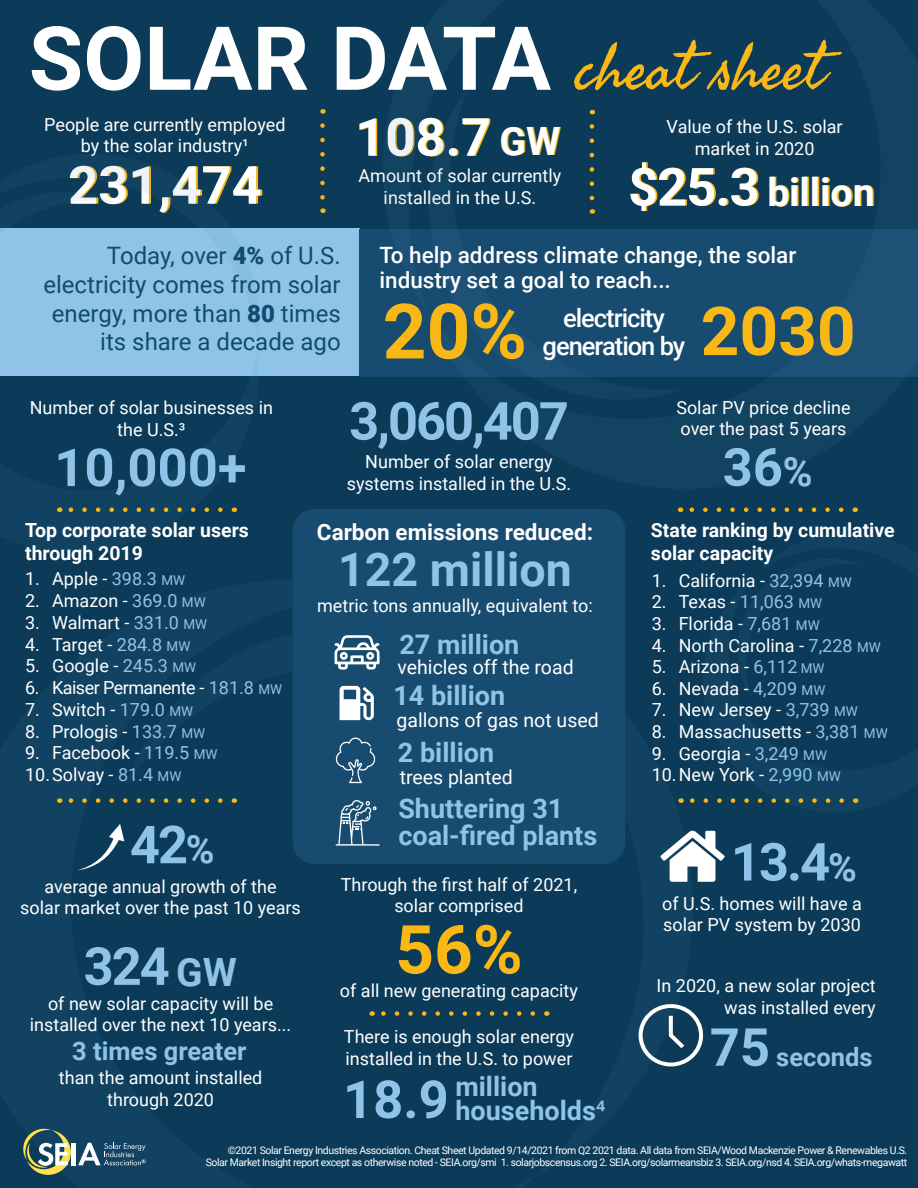
<style>
.page{position:relative;width:918px;height:1188px;background:#0b3b58}
.page>*{position:absolute;margin:0;border:0;box-sizing:border-box;transform-origin:0 0}
.t1{font:700 88.5px "Roboto";color:#fff}
.t2{font:700 76.5px "Roboto";color:#fab816}
.t3{font:700 67.5px "Roboto";color:#fab816}
.t4{font:64.5px "Seaweed Script";color:#fab816}
.t5{font:700 52.5px "Roboto";letter-spacing:-.04em;color:#8fc4e8}
.t6{font:700 52.5px "Roboto";color:#fff}
.t7{font:700 46.5px "Roboto";color:#8fc4e8}
.t8{font:700 39px "Roboto";color:#fff}
.t9{font:700 39px "Roboto";color:#8fc4e8}
.t10{font:700 27px "Roboto";color:#8fc4e8}
.t11{font:500 25.5px "Roboto";letter-spacing:-.04em;color:#fff}
.t12{font:700 25.5px "Roboto";color:#8fc4e8}
.t13{font:24px/28.8px "Roboto";color:#0e4c70;text-align:right}
.t14{font:500 22.5px/25.5px "Roboto";color:#fff}
.t15{font:700 22.5px "Roboto";color:#fff}
.t16{font:700 19.5px "Roboto";color:#fff}
.t17{font:19.5px "Roboto";color:#fff}
.t18{font:18px/21.6px "Roboto";color:#fff;text-align:center}
.t19{font:18px "Roboto";letter-spacing:-.03em;color:#fff}
.t20{font:10.5px "Roboto";letter-spacing:-.04em;color:#fff}
.s1{font-weight:900}
.s2{color:#8fc4e8}
.s3{font-size:13.5px;color:#8fc4e8}
.s4{font-size:39px}
.s5{font-weight:400}
.s6{font-size:40.5px}
.s7{font-size:52.5px}
</style>
<div class="page">
<div style="left:0;top:229px;width:360px;height:147px;background:#8fc4e8"></div>
<img style="left:365px;top:109px;width:553px;height:268px">
<div style="left:293px;top:509px;width:332px;height:355px;background:#184c70;border-radius:22px"></div>
<svg style="left:334px;top:635px;width:46px;height:35px"></svg>
<svg style="left:340px;top:686px;width:34px;height:35px"></svg>
<svg style="left:335px;top:738px;width:41px;height:45px"></svg>
<svg style="left:336px;top:800px;width:44px;height:46px"></svg>
<svg style="left:320px;top:126px;width:5px;height:87px"></svg>
<svg style="left:639px;top:1004px;width:65px;height:62px"></svg>
<svg style="left:660px;top:830px;width:65px;height:52px"></svg>
<svg style="left:590px;top:126px;width:4px;height:88px"></svg>
<svg style="left:689px;top:508px;width:152px;height:4px"></svg>
<svg style="left:68px;top:508px;width:152px;height:4px"></svg>
<svg style="left:681px;top:798px;width:161px;height:5px"></svg>
<svg style="left:68px;top:798px;width:152px;height:5px"></svg>
<svg style="left:372px;top:1011px;width:161px;height:5px"></svg>
<svg style="left:78px;top:824px;width:46px;height:46px"></svg>
<svg style="left:23px;top:1129px;width:48px;height:46px"></svg>
<hr style="left:72px;top:1143px;width:4px;height:22px;background:#fff">
<svg style="left:78px;top:1143px;width:68px;height:22px"></svg>
<p class="t1" style="left:29px;top:-4px;width:524px">SOLAR DATA</p>
<p class="t18" style="left:44px;top:113px;width:243px">People are currently employed</p>
<p class="t18" style="left:81px;top:134px;width:169px">by the solar industry¹</p>
<p class="t6" style="left:68px;top:148px;width:195px">231,474</p>
<p class="t6" style="left:355px;top:100px;width:137px">108.7</p>
<p class="t8" style="left:499px;top:114px;width:62px">GW</p>
<p class="t18" style="left:359px;top:165px;width:204px">Amount of solar currently installed in the U.S.</p>
<p class="t4" style="left:576px;top:26px;width:250px">cheat sheet</p>
<p class="t18" style="left:667px;top:115px;width:177px">Value of the U.S. solar market in 2020</p>
<p class="t6" style="left:628px;top:150px;width:133px">$25.3</p>
<p class="t8" style="left:767px;top:165px;width:109px">billion</p>
<p class="t13" style="left:107px;top:240px;width:235px">Today, over <span class="s1">4%</span> of U.S.</p>
<p class="t13" style="left:43px;top:269px;width:299px">electricity comes from solar energy, more than <span class="s1">80</span> times its share a decade ago</p>
<p class="t14" style="left:379px;top:241px;width:418px">To help address climate change, the solar industry set a goal to reach...</p>
<p class="t2" style="left:383px;top:278px;width:146px">20%</p>
<p class="t3" style="left:701px;top:284px;width:156px">2030</p>
<p class="t11" style="left:563px;top:300px;width:103px">electricity</p>
<p class="t11" style="left:543px;top:328px;width:144px">generation by</p>
<p class="t18" style="left:30px;top:397px;width:245px">Number of solar businesses in the U.S.³</p>
<p class="t5" style="left:54px;top:431px;width:194px">10,000+</p>
<p class="t16" style="left:25px;top:516px;width:225px">Top corporate solar users</p>
<p class="t16" style="left:25px;top:540px;width:119px">through 2019</p>
<p class="t18" style="left:25px;top:568px;width:162px">1. Apple - <span class="s2">398.3</span> <span class="s3">MW</span></p>
<p class="t18" style="left:25px;top:589px;width:182px">2. Amazon - <span class="s2">369.0</span> <span class="s3">MW</span></p>
<p class="t18" style="left:25px;top:611px;width:184px">3. Walmart - <span class="s2">331.0</span> <span class="s3">MW</span></p>
<p class="t18" style="left:25px;top:633px;width:167px">4. Target - <span class="s2">284.8</span> <span class="s3">MW</span></p>
<p class="t18" style="left:25px;top:655px;width:173px">5. Google - <span class="s2">245.3</span> <span class="s3">MW</span></p>
<p class="t19" style="left:25px;top:675px;width:259px">6. Kaiser Permanente - <span class="s2">181.8</span> <span class="s3">MW</span></p>
<p class="t18" style="left:25px;top:698px;width:170px">7. Switch - <span class="s2">179.0</span> <span class="s3">MW</span></p>
<p class="t18" style="left:25px;top:720px;width:182px">8. Prologis - <span class="s2">133.7</span> <span class="s3">MW</span></p>
<p class="t18" style="left:25px;top:742px;width:194px">9. Facebook - <span class="s2">119.5</span> <span class="s3">MW</span></p>
<p class="t18" style="left:25px;top:763px;width:158px">10.Solvay - <span class="s2">81.4</span> <span class="s3">MW</span></p>
<p class="t5" style="left:130px;top:808px;width:86px">42<span class="s4">%</span></p>
<p class="t18" style="left:45px;top:875px;width:233px">average annual growth of the</p>
<p class="t18" style="left:20px;top:896px;width:282px">solar market over the past 10 years</p>
<p class="t5" style="left:84px;top:929px;width:88px">324</p>
<p class="t9" style="left:176px;top:945px;width:62px">GW</p>
<p class="t18" style="left:48px;top:992px;width:227px">of new solar capacity will be</p>
<p class="t18" style="left:30px;top:1013px;width:263px">installed over the next 10 years...</p>
<p class="t12" style="left:72px;top:1033px;width:176px">3 times greater</p>
<p class="t18" style="left:59px;top:1066px;width:205px">than the amount installed through 2020</p>
<p class="t5" style="left:349px;top:384px;width:221px">3,060,407</p>
<p class="t18" style="left:365px;top:451px;width:189px">Number of solar energy</p>
<p class="t18" style="left:347px;top:472px;width:226px">systems installed in the U.S.</p>
<p class="t15" style="left:317px;top:516px;width:278px">Carbon emissions reduced:</p>
<p class="t7" style="left:338px;top:537px;width:235px">122 million</p>
<p class="t18" style="left:317px;top:594px;width:277px">metric tons annually, equivalent to:</p>
<p class="t10" style="left:399px;top:626px;width:122px">27 million</p>
<p class="t17" style="left:398px;top:654px;width:178px">vehicles off the road</p>
<p class="t10" style="left:393px;top:676px;width:113px">14 billion</p>
<p class="t17" style="left:397px;top:706px;width:204px">gallons of gas not used</p>
<p class="t10" style="left:398px;top:734px;width:98px">2 billion</p>
<p class="t17" style="left:400px;top:763px;width:115px">trees planted</p>
<p class="t10" style="left:398px;top:789px;width:166px">Shuttering 31</p>
<p class="t10" style="left:398px;top:816px;width:200px">coal-fired plants</p>
<p class="t18" style="left:341px;top:873px;width:238px">Through the first half of 2021, solar comprised</p>
<p class="t3" style="left:395px;top:902px;width:129px">56%</p>
<p class="t18" style="left:340px;top:979px;width:240px">of all new generating capacity</p>
<p class="t18" style="left:344px;top:1026px;width:232px">There is enough solar energy</p>
<p class="t18" style="left:346px;top:1047px;width:228px">installed in the U.S. to power</p>
<p class="t5" style="left:343px;top:1063px;width:107px">18.9</p>
<p class="t10" style="left:455px;top:1067px;width:84px">million</p>
<p class="t10" style="left:455px;top:1091px;width:152px">households<span class="s5">4</span></p>
<p class="t18" style="left:676px;top:396px;width:176px">Solar PV price decline</p>
<p class="t18" style="left:681px;top:417px;width:167px">over the past 5 years</p>
<p class="t5" style="left:723px;top:430px;width:92px">36<span class="s6">%</span></p>
<p class="t16" style="left:651px;top:516px;width:245px">State ranking by cumulative</p>
<p class="t16" style="left:651px;top:539px;width:124px">solar capacity</p>
<p class="t18" style="left:652px;top:569px;width:202px">1. California - <span class="s2">32,394</span> <span class="s3">MW</span></p>
<p class="t18" style="left:652px;top:591px;width:172px">2. Texas - <span class="s2">11,063</span> <span class="s3">MW</span></p>
<p class="t18" style="left:652px;top:612px;width:170px">3. Florida - <span class="s2">7,681</span> <span class="s3">MW</span></p>
<p class="t18" style="left:652px;top:634px;width:231px">4. North Carolina - <span class="s2">7,228</span> <span class="s3">MW</span></p>
<p class="t18" style="left:652px;top:655px;width:174px">5. Arizona - <span class="s2">6,112</span> <span class="s3">MW</span></p>
<p class="t18" style="left:652px;top:677px;width:175px">6. Nevada - <span class="s2">4,209</span> <span class="s3">MW</span></p>
<p class="t18" style="left:652px;top:699px;width:208px">7. New Jersey - <span class="s2">3,739</span> <span class="s3">MW</span></p>
<p class="t18" style="left:652px;top:720px;width:238px">8. Massachusetts - <span class="s2">3,381</span> <span class="s3">MW</span></p>
<p class="t18" style="left:652px;top:742px;width:177px">9. Georgia - <span class="s2">3,249</span> <span class="s3">MW</span></p>
<p class="t18" style="left:652px;top:763px;width:191px">10.New York - <span class="s2">2,990</span> <span class="s3">MW</span></p>
<p class="t5" style="left:731px;top:825px;width:127px">13.4<span class="s4">%</span></p>
<p class="t18" style="left:662px;top:892px;width:201px">of U.S. homes will have a</p>
<p class="t18" style="left:663px;top:913px;width:199px">solar PV system by 2030</p>
<p class="t18" style="left:657px;top:974px;width:221px;text-align:right">In 2020, a new solar project was installed every</p>
<p class="t12" style="left:710px;top:1039px;width:164px"><span class="s7">75</span> seconds</p>
<p class="t20" style="left:228px;top:1143px;width:681px">©2021 Solar Energy Industries Association. Cheat Sheet Updated 9/14/2021 from Q2 2021 data. All data from SEIA/Wood Mackenzie Power &amp; Renewables U.S.</p>
<p class="t20" style="left:206px;top:1155px;width:703px">Solar Market Insight report except as otherwise noted - SEIA.org/smi 1. solarjobscensus.org 2. SEIA.org/solarmeansbiz 3. SEIA.org/nsd 4. SEIA.org/whats-megawatt</p>
</div>
